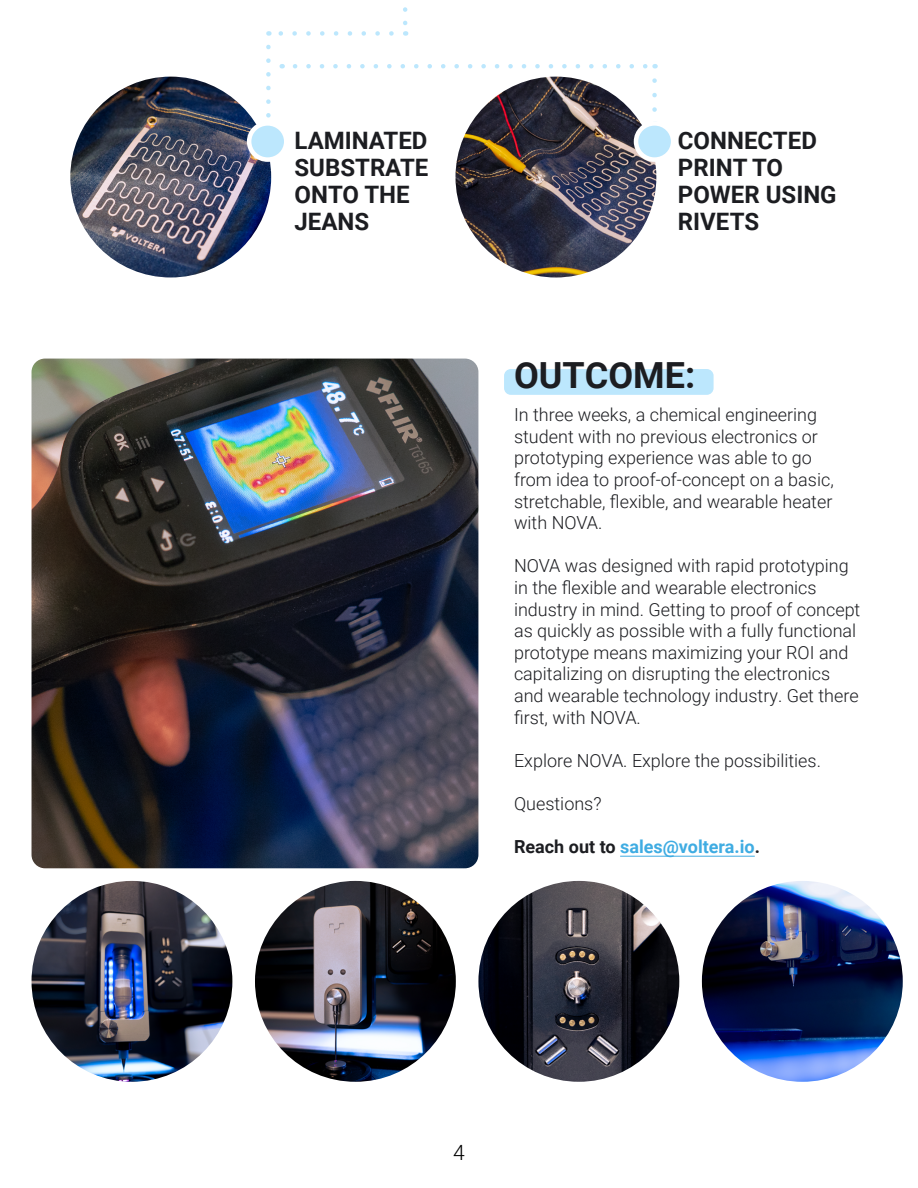
<style>
.page{position:relative;width:918px;height:1188px;background:#fff}
.page>*{position:absolute;margin:0;border:0;box-sizing:border-box;transform-origin:0 0}
.t1{font:700 36px "Roboto";color:#1c1d21}
.t2{font:700 24px/27px "Roboto";color:#1c1d21}
.t3{font:300 21px "Roboto";color:#000}
.t4{font:300 18px/21.6px "Roboto";color:#1c1d21}
.t5{font:700 18px "Roboto";color:#3face2}
.s1{color:#1c1d21}
</style>
<div class="page">
<svg style="left:278px;top:31px;width:113px;height:5px"></svg>
<svg style="left:403px;top:7px;width:4px;height:29px"></svg>
<svg style="left:266px;top:47px;width:5px;height:71px"></svg>
<svg style="left:295px;top:64px;width:353px;height:4px"></svg>
<svg style="left:652px;top:81px;width:5px;height:31px"></svg>
<div style="left:504px;top:369px;width:210px;height:26px;background:#bce7fd;border-radius:7px"></div>
<img style="left:70px;top:77px;width:201px;height:200px;border-radius:100px">
<img style="left:32px;top:881px;width:200px;height:201px;border-radius:100px">
<img style="left:255px;top:881px;width:201px;height:201px;border-radius:100px">
<img style="left:478px;top:881px;width:201px;height:201px;border-radius:100px">
<img style="left:702px;top:881px;width:201px;height:201px;border-radius:100px">
<img style="left:455px;top:77px;width:201px;height:200px;border-radius:100px">
<div style="left:249px;top:123px;width:37px;height:37px;background:#bce7fd;border-radius:50%"></div>
<div style="left:247px;top:121px;width:41px;height:41px;border:4px solid #fff;border-radius:50%"></div>
<div style="left:636px;top:123px;width:37px;height:37px;background:#bce7fd;border-radius:50%"></div>
<div style="left:634px;top:121px;width:41px;height:41px;border:4px solid #fff;border-radius:50%"></div>
<img style="left:32px;top:359px;width:446px;height:509px">
<hr style="left:620px;top:856px;width:135px;height:1px;background:#3face2">
<h2 class="t2" style="left:295px;top:126px;width:135px">LAMINATED<br>SUBSTRATE<br>ONTO THE<br>JEANS</h2>
<h2 class="t2" style="left:678px;top:126px;width:160px">CONNECTED<br>PRINT TO<br>POWER USING<br>RIVETS</h2>
<h1 class="t1" style="left:514px;top:350px;width:183px">OUTCOME:</h1>
<p class="t4" style="left:514px;top:403px;width:321px">In three weeks, a chemical engineering student with no previous electronics or prototyping experience was able to go from idea to proof-of-concept on a basic, stretchable, flexible, and wearable heater with NOVA.</p>
<p class="t4" style="left:514px;top:555px;width:348px">NOVA was designed with rapid prototyping in the flexible and wearable electronics industry in mind. Getting to proof of concept as quickly as possible with a fully functional prototype means maximizing your ROI and capitalizing on disrupting the electronics and wearable technology industry. Get there first, with NOVA.</p>
<p class="t4" style="left:514px;top:749px;width:308px">Explore NOVA. Explore the possibilities.</p>
<p class="t4" style="left:514px;top:792px;width:89px">Questions?</p>
<p class="t5" style="left:514px;top:834px;width:247px"><span class="s1">Reach out to</span> sales@voltera.io<span class="s1">.</span></p>
<p class="t3" style="left:453px;top:1138px;width:13px">4</p>
</div>
